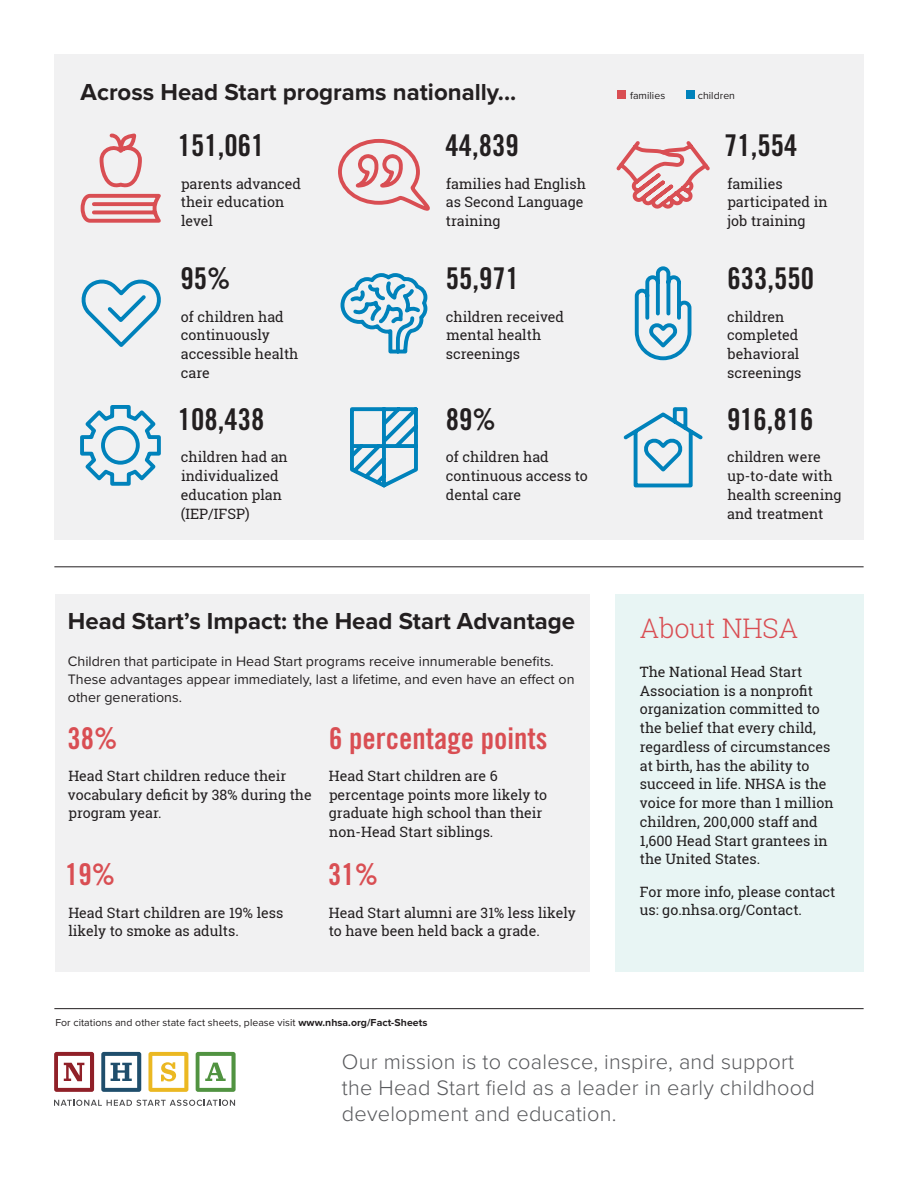
<style>
.page{position:relative;width:918px;height:1188px;background:#fff}
.page>*{position:absolute;margin:0;border:0;box-sizing:border-box;transform-origin:0 0}
.Box_Numbers_-_Large{font:30px "Trade Gothic LT Bold Cond Twenty";color:#231f20}
.Box_Numbers_-_Large-2{font:30px "Trade Gothic LT Bold Cond Twenty";color:#d94e53}
.Box_Title_-_Red{font:300 27px "Roboto Slab";color:#d94e53}
.Section_Article_Titl{font:700 24px "Proxima Nova";color:#231f20}
.Mission_Statement{font:300 21.75px/26.1px "Proxima Nova";letter-spacing:.01em;color:#595a5d}
.Box_Caption_-_Black{font:14.25px/18.8px "Roboto Slab";color:#231f20}
.Body_Text{font:14.25px/18px "Proxima Nova";color:#231f20}
.Captions{font:10.5px "Proxima Nova";letter-spacing:.005em;color:#231f20}
.s1{font-weight:700}
</style>
<div class="page">
<div style="left:55px;top:594px;width:535px;height:378px;background:#f1f1f2"></div>
<div style="left:54px;top:54px;width:810px;height:486px;background:#f1f1f2"></div>
<svg style="left:80px;top:133px;width:81px;height:90px"></svg>
<svg style="left:616px;top:141px;width:94px;height:68px"></svg>
<svg style="left:338px;top:139px;width:92px;height:72px"></svg>
<svg style="left:81px;top:279px;width:80px;height:68px"></svg>
<svg style="left:340px;top:273px;width:88px;height:81px"></svg>
<svg style="left:634px;top:266px;width:58px;height:95px"></svg>
<svg style="left:350px;top:407px;width:68px;height:81px"></svg>
<svg style="left:623px;top:407px;width:80px;height:81px"></svg>
<hr style="left:54px;top:1008px;width:810px;height:1px;background:#231f20">
<hr style="left:54px;top:567px;width:810px;height:1px;background:#231f20">
<div style="left:616px;top:594px;width:248px;height:378px;background:#e8f5f4"></div>
<div style="left:686px;top:90px;width:8px;height:9px;background:#0082bb"></div>
<div style="left:618px;top:90px;width:8px;height:9px;background:#d94e53"></div>
<svg style="left:80px;top:405px;width:81px;height:81px"></svg>
<svg style="left:54px;top:1100px;width:181px;height:6px"></svg>
<svg style="left:54px;top:1052px;width:40px;height:40px"></svg>
<svg style="left:101px;top:1052px;width:40px;height:40px"></svg>
<svg style="left:148px;top:1052px;width:40px;height:40px"></svg>
<svg style="left:196px;top:1052px;width:40px;height:40px"></svg>
<p class="Section_Article_Titl" style="left:81px;top:78px;width:437px">Across Head Start programs nationally...</p>
<p class="Box_Numbers_-_Large" style="left:178px;top:128px;width:88px">151,061</p>
<p class="Box_Caption_-_Black" style="left:181px;top:174px;width:122px">parents advanced their education level</p>
<p class="Box_Numbers_-_Large" style="left:446px;top:128px;width:75px">44,839</p>
<p class="Box_Caption_-_Black" style="left:446px;top:174px;width:142px">families had English as Second Language training</p>
<p class="Box_Numbers_-_Large" style="left:446px;top:260px;width:75px">55,971</p>
<p class="Box_Caption_-_Black" style="left:446px;top:307px;width:120px">children received mental health screenings</p>
<p class="Box_Numbers_-_Large" style="left:181px;top:260px;width:51px">95%</p>
<p class="Box_Caption_-_Black" style="left:181px;top:307px;width:119px">of children had continuously accessible health care</p>
<p class="Box_Numbers_-_Large" style="left:178px;top:401px;width:88px">108,438</p>
<p class="Box_Caption_-_Black" style="left:181px;top:448px;width:108px">children had an individualized education plan (IEP/IFSP)</p>
<p class="Box_Numbers_-_Large" style="left:446px;top:401px;width:51px">89%</p>
<p class="Box_Caption_-_Black" style="left:446px;top:448px;width:144px">of children had continuous access to dental care</p>
<p class="Section_Article_Titl" style="left:68px;top:606px;width:509px">Head Start’s Impact: the Head Start Advantage</p>
<p class="Body_Text" style="left:68px;top:653px;width:508px">Children that participate in Head Start programs receive innumerable benefits.<br>These advantages appear immediately, last a lifetime, and even have an effect on other generations.</p>
<p class="Box_Numbers_-_Large-2" style="left:67px;top:720px;width:51px">38%</p>
<p class="Box_Caption_-_Black" style="left:68px;top:766px;width:245px">Head Start children reduce their vocabulary deficit by 38% during the program year.</p>
<p class="Box_Numbers_-_Large-2" style="left:65px;top:857px;width:51px">19%</p>
<p class="Box_Caption_-_Black" style="left:68px;top:903px;width:217px">Head Start children are 19% less likely to smoke as adults.</p>
<p class="Box_Numbers_-_Large-2" style="left:329px;top:720px;width:220px">6 percentage points</p>
<p class="Box_Caption_-_Black" style="left:329px;top:766px;width:220px">Head Start children are 6 percentage points more likely to graduate high school than their non-Head Start siblings.</p>
<p class="Box_Numbers_-_Large-2" style="left:328px;top:857px;width:51px">31%</p>
<p class="Box_Caption_-_Black" style="left:329px;top:903px;width:249px">Head Start alumni are 31% less likely to have been held back a grade.</p>
<p class="Captions" style="left:55px;top:1016px;width:373px">For citations and other state fact sheets, please visit <span class="s1">www.nhsa.org/Fact-Sheets</span></p>
<p class="Captions" style="left:630px;top:89px;width:37px">families</p>
<p class="Captions" style="left:698px;top:89px;width:39px">children</p>
<p class="Box_Numbers_-_Large" style="left:724px;top:128px;width:75px">71,554</p>
<p class="Box_Caption_-_Black" style="left:727px;top:174px;width:102px">families participated in job training</p>
<p class="Box_Numbers_-_Large" style="left:728px;top:260px;width:88px">633,550</p>
<p class="Box_Caption_-_Black" style="left:727px;top:307px;width:76px">children completed behavioral screenings</p>
<p class="Box_Numbers_-_Large" style="left:727px;top:401px;width:88px">916,816</p>
<p class="Box_Caption_-_Black" style="left:727px;top:448px;width:116px">children were up-to-date with health screening and treatment</p>
<p class="Box_Title_-_Red" style="left:640px;top:610px;width:160px">About NHSA</p>
<p class="Box_Caption_-_Black" style="left:640px;top:662px;width:195px">The National Head Start<br>Association is a nonprofit organization committed to the belief that every child, regardless of circumstances at birth, has the ability to succeed in life. NHSA is the voice for more than 1 million children, 200,000 staff and<br>1,600 Head Start grantees in the United States.</p>
<p class="Box_Caption_-_Black" style="left:640px;top:882px;width:197px">For more info, please contact us: go.nhsa.org/Contact.</p>
<p class="Mission_Statement" style="left:342px;top:1049px;width:474px">Our mission is to coalesce, inspire, and support the Head Start field as a leader in early childhood development and education.</p>
</div>
